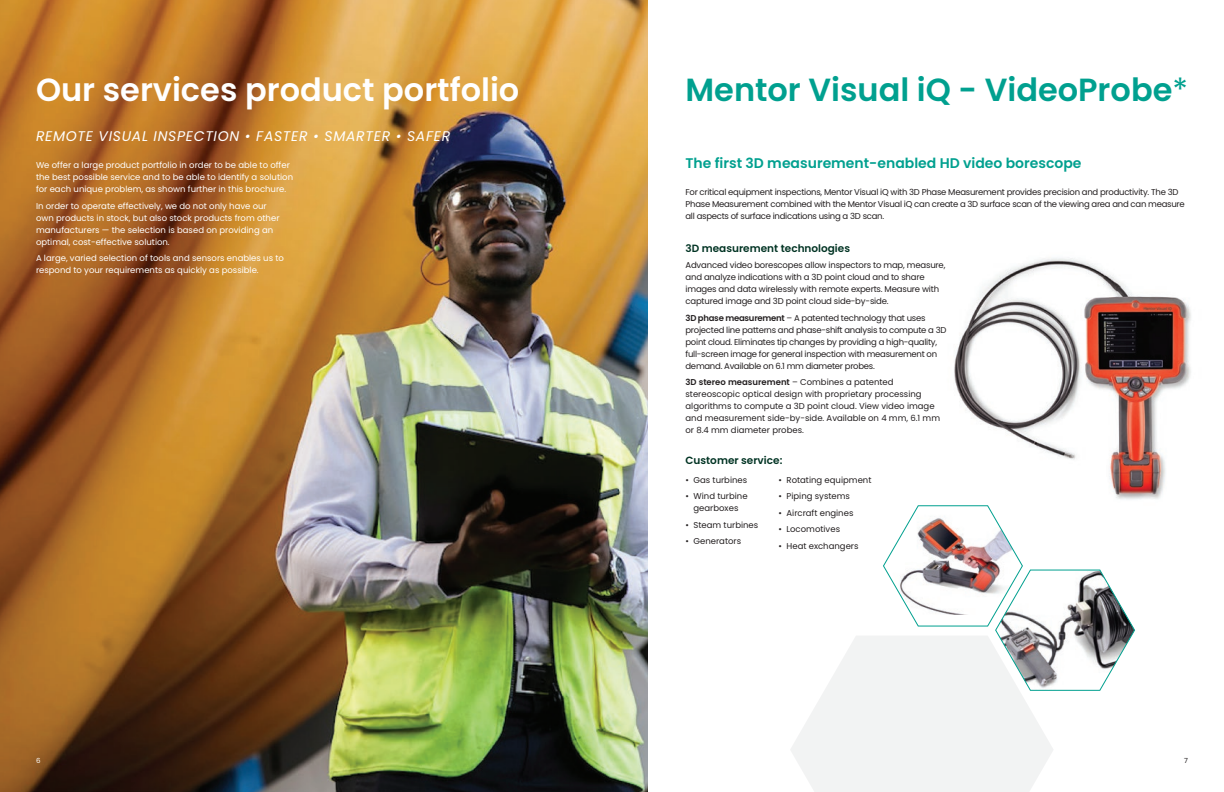
<style>
.page{position:relative;width:1224px;height:792px;background:#fff}
.page>*{position:absolute;margin:0;border:0;box-sizing:border-box;transform-origin:0 0}
._44pt-headline{font:600 32px "Poppins";color:#fff}
._44pt-headline-2{font:600 32px "Poppins";color:#00a08f}
._15pt-body_subhead{font:600 14px "Poppins";color:#00a08f}
._15pt-body_subhead-2{font:italic 14px "Poppins";letter-spacing:.05em;color:#fff}
._15pt-body_subhead-3{font:600 10.5px "Poppins";color:#003323}
._15pt-body_subhead-4{font:8.5px/12px "Poppins";letter-spacing:-.02em;color:#231f20}
._15pt-body_subhead-5{font:8.5px/12px "Poppins";color:#fff}
._15pt-body_subhead-6{font:8.5px/12px "Poppins";color:#231f20}
.t1{font:7px "Poppins";color:#fff}
.t2{font:7px "Poppins";color:#231f20}
.s1{font-weight:400}
.s2{font-weight:600}
</style>
<div class="page">
<img style="left:0;top:0;width:648px;height:792px">
<img style="left:954px;top:258px;width:237px;height:242px">
<svg style="left:791px;top:636px;width:262px;height:156px;fill:#f2f3f3"></svg>
<svg style="left:882px;top:505px;width:253px;height:186px"></svg>
<p class="_44pt-headline" style="left:36px;top:71px;width:485px">Our services product portfolio</p>
<p class="_15pt-body_subhead-2" style="left:36px;top:128px;width:416px">REMOTE VISUAL INSPECTION • FASTER • SMARTER • SAFER</p>
<p class="_15pt-body_subhead-5" style="left:36px;top:159px;width:259px">We offer a large product portfolio in order to be able to offer the best possible service and to be able to identify a solution for each unique problem, as shown further in this brochure.</p>
<p class="_15pt-body_subhead-5" style="left:36px;top:200px;width:245px">In order to operate effectively, we do not only have our own products in stock, but also stock products from other manufacturers — the selection is based on providing an optimal, cost-effective solution.</p>
<p class="_15pt-body_subhead-5" style="left:36px;top:252px;width:249px">A large, varied selection of tools and sensors enables us to respond to your requirements as quickly as possible.</p>
<p class="_44pt-headline-2" style="left:686px;top:71px;width:504px">Mentor Visual iQ - VideoProbe<span class="s1">*</span></p>
<p class="_15pt-body_subhead" style="left:686px;top:155px;width:398px">The first 3D measurement-enabled HD video borescope</p>
<p class="_15pt-body_subhead-4" style="left:686px;top:186px;width:501px">For critical equipment inspections, Mentor Visual iQ with 3D Phase Measurement provides precision and productivity. The 3D<br>Phase Measurement combined with the Mentor Visual iQ can create a 3D surface scan of the viewing area and can measure all aspects of surface indications using a 3D scan.</p>
<p class="_15pt-body_subhead-3" style="left:686px;top:242px;width:166px">3D measurement technologies</p>
<p class="_15pt-body_subhead-4" style="left:686px;top:259px;width:261px">Advanced video borescopes allow inspectors to map, measure, and analyze indications with a 3D point cloud and to share images and data wirelessly with remote experts. Measure with captured image and 3D point cloud side-by-side.</p>
<p class="_15pt-body_subhead-4" style="left:686px;top:312px;width:263px"><span class="s2">3D phase measurement</span> – A patented technology that uses projected line patterns and phase-shift analysis to compute a 3D point cloud. Eliminates tip changes by providing a high-quality, full-screen image for general inspection with measurement on demand. Available on 6.1 mm diameter probes.</p>
<p class="_15pt-body_subhead-6" style="left:686px;top:376px;width:256px"><span class="s2">3D stereo measurement</span> – Combines a patented stereoscopic optical design with proprietary processing algorithms to compute a 3D point cloud. View video image and measurement side-by-side. Available on 4 mm, 6.1 mm or 8.4 mm diameter probes.</p>
<p class="_15pt-body_subhead-3" style="left:686px;top:455px;width:98px">Customer service:</p>
<p class="_15pt-body_subhead-6" style="left:686px;top:474px;width:63px">• Gas turbines</p>
<p class="_15pt-body_subhead-6" style="left:686px;top:490px;width:64px;text-align:center">• Wind turbine gearboxes</p>
<p class="_15pt-body_subhead-6" style="left:686px;top:519px;width:74px">• Steam turbines</p>
<p class="_15pt-body_subhead-6" style="left:686px;top:535px;width:57px">• Generators</p>
<p class="_15pt-body_subhead-6" style="left:778px;top:474px;width:94px">• Rotating equipment</p>
<p class="_15pt-body_subhead-6" style="left:778px;top:490px;width:73px">• Piping systems</p>
<p class="_15pt-body_subhead-6" style="left:778px;top:507px;width:76px">• Aircraft engines</p>
<p class="_15pt-body_subhead-6" style="left:778px;top:523px;width:63px">• Locomotives</p>
<p class="_15pt-body_subhead-6" style="left:778px;top:540px;width:82px">• Heat exchangers</p>
<p class="t1" style="left:36px;top:757px;width:6px">6</p>
<p class="t2" style="left:1184px;top:757px;width:5px">7</p>
</div>
